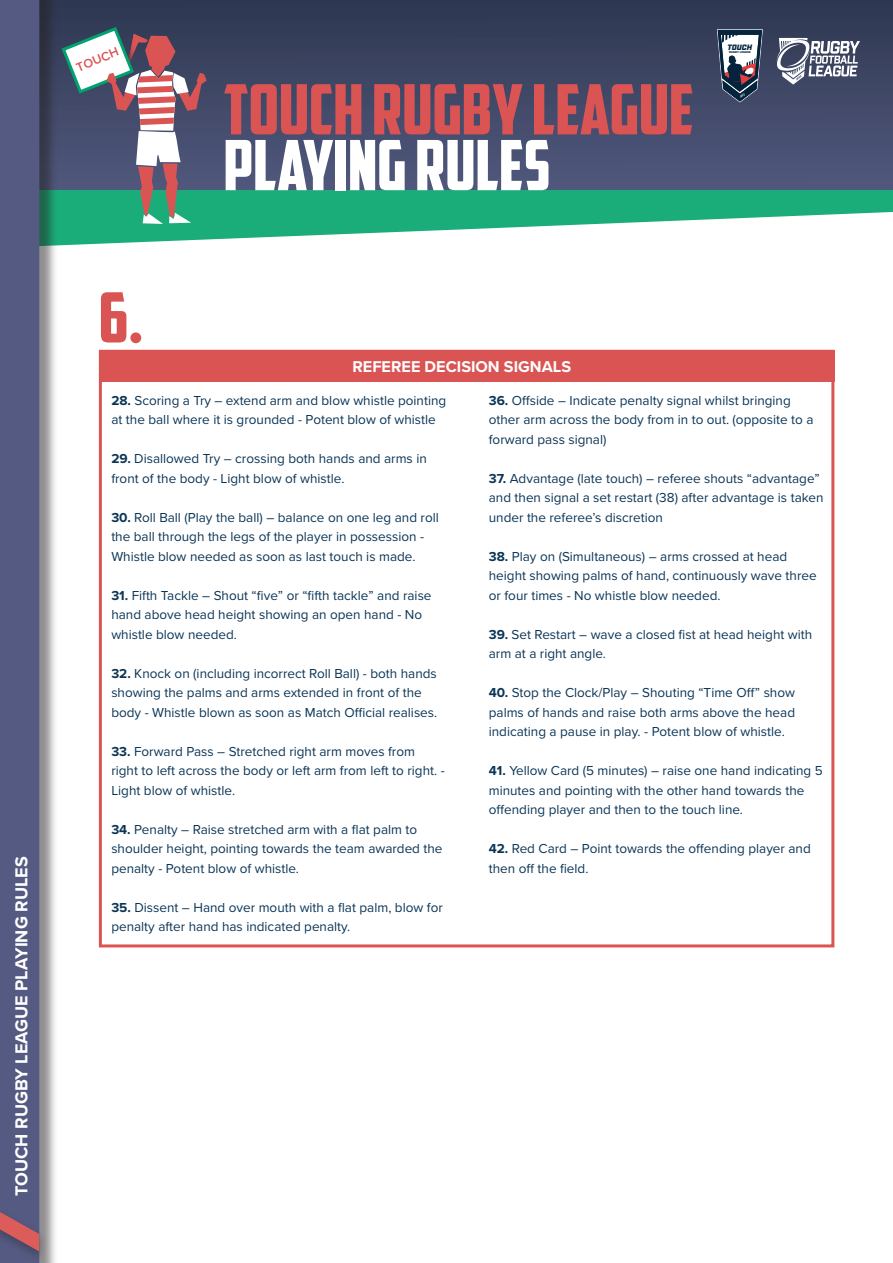
<style>
.page{position:relative;width:893px;height:1263px;background:#fff}
.page>*{position:absolute;margin:0;border:0;box-sizing:border-box;transform-origin:0 0}
.t1{font:69.3px "American Captain";color:#db5454}
.t2{font:69.3px "American Captain";color:#fff}
.t3{font:700 18px "Proxima Nova";color:#fff}
.t4{font:700 16.2px "Proxima Nova";color:#fff}
.t5{font:13.5px/19.5px "Proxima Nova";color:#0b3556}
.t6{font:600 12.75px "Proxima Nova";color:#db5454}
.t7{font:italic 900 7.8px "Industry";color:#04243d}
.t8{font:900 2.85px "Industry";letter-spacing:.05em;color:#04243d}
.s1{font-weight:700}
</style>
<div class="page">
<div style="left:0;top:0;width:893px;height:197px;background:linear-gradient(to bottom,#2e3750,#52597e)"></div>
<svg style="left:58px;top:190px;width:835px;height:56px;fill:#1aad79"></svg>
<div style="left:0;top:0;width:58px;height:1263px;background:#231f20;opacity:.5"></div>
<div style="left:0;top:0;width:39px;height:1263px;background:#545a81"></div>
<div style="left:0;top:1207px;width:48px;height:55px;background:#231f20;opacity:.35"></div>
<svg style="left:0;top:1212px;width:39px;height:39px"></svg>
<svg style="left:777px;top:38px;width:83px;height:47px"></svg>
<div style="left:99px;top:350px;width:735px;height:32px;background:#db5454"></div>
<svg style="left:60px;top:25px;width:147px;height:199px"></svg>
<svg style="left:717px;top:29px;width:46px;height:73px"></svg>
<p class="t3" style="left:8px;top:1196px;width:341px;rotate:-90deg">TOUCH RUGBY LEAGUE PLAYING RULES</p>
<p class="t6" style="left:73px;top:59px;width:46px;rotate:-22deg">TOUCH</p>
<p class="t1" style="left:99px;top:276px;width:46px">6.</p>
<p class="t1" style="left:224px;top:68px;width:472px">TOUCH RUGBY LEAGUE</p>
<p class="t2" style="left:224px;top:124px;width:328px">PLAYING RULES</p>
<p class="t7" style="left:727px;top:42px;width:26px">TOUCH</p>
<p class="t8" style="left:729px;top:51px;width:23px">RUGBY LEAGUE</p>
<p class="t4" style="left:352px;top:355px;width:220px">REFEREE DECISION SIGNALS</p>
<p class="t5" style="left:111px;top:390px;width:336px"><span class="s1">28.</span> Scoring a Try – extend arm and blow whistle pointing at the ball where it is grounded - Potent blow of whistle</p>
<p class="t5" style="left:111px;top:448px;width:317px"><span class="s1">29.</span> Disallowed Try – crossing both hands and arms in front of the body - Light blow of whistle.</p>
<p class="t5" style="left:111px;top:507px;width:329px"><span class="s1">30.</span> Roll Ball (Play the ball) – balance on one leg and roll the ball through the legs of the player in possession -<br>Whistle blow needed as soon as last touch is made.</p>
<p class="t5" style="left:111px;top:585px;width:322px"><span class="s1">31.</span> Fifth Tackle – Shout “five” or “fifth tackle” and raise hand above head height showing an open hand - No whistle blow needed.</p>
<p class="t5" style="left:111px;top:663px;width:327px"><span class="s1">32.</span> Knock on (including incorrect Roll Ball) - both hands showing the palms and arms extended in front of the body - Whistle blown as soon as Match Official realises.</p>
<p class="t5" style="left:111px;top:741px;width:335px"><span class="s1">33.</span> Forward Pass – Stretched right arm moves from right to left across the body or left arm from left to right. -<br>Light blow of whistle.</p>
<p class="t5" style="left:111px;top:819px;width:333px"><span class="s1">34.</span> Penalty – Raise stretched arm with a flat palm to shoulder height, pointing towards the team awarded the penalty - Potent blow of whistle.</p>
<p class="t5" style="left:111px;top:897px;width:333px"><span class="s1">35.</span> Dissent – Hand over mouth with a flat palm, blow for penalty after hand has indicated penalty.</p>
<p class="t5" style="left:489px;top:390px;width:326px"><span class="s1">36.</span> Offside – Indicate penalty signal whilst bringing other arm across the body from in to out. (opposite to a forward pass signal)</p>
<p class="t5" style="left:489px;top:468px;width:336px"><span class="s1">37.</span> Advantage (late touch) – referee shouts “advantage” and then signal a set restart (38) after advantage is taken under the referee’s discretion</p>
<p class="t5" style="left:489px;top:546px;width:329px"><span class="s1">38.</span> Play on (Simultaneous) – arms crossed at head height showing palms of hand, continuously wave three or four times - No whistle blow needed.</p>
<p class="t5" style="left:489px;top:624px;width:325px"><span class="s1">39.</span> Set Restart – wave a closed fist at head height with arm at a right angle.</p>
<p class="t5" style="left:489px;top:682px;width:308px;text-align:justify"><span class="s1">40.</span> Stop the Clock/Play – Shouting “Time Off” show palms of hands and raise both arms above the head indicating a pause in play. - Potent blow of whistle.</p>
<p class="t5" style="left:489px;top:760px;width:335px"><span class="s1">41.</span> Yellow Card (5 minutes) – raise one hand indicating 5</p>
<p class="t5" style="left:489px;top:780px;width:317px">minutes and pointing with the other hand towards the offending player and then to the touch line.</p>
<p class="t5" style="left:489px;top:838px;width:323px"><span class="s1">42.</span> Red Card – Point towards the offending player and then off the field.</p>
</div>
